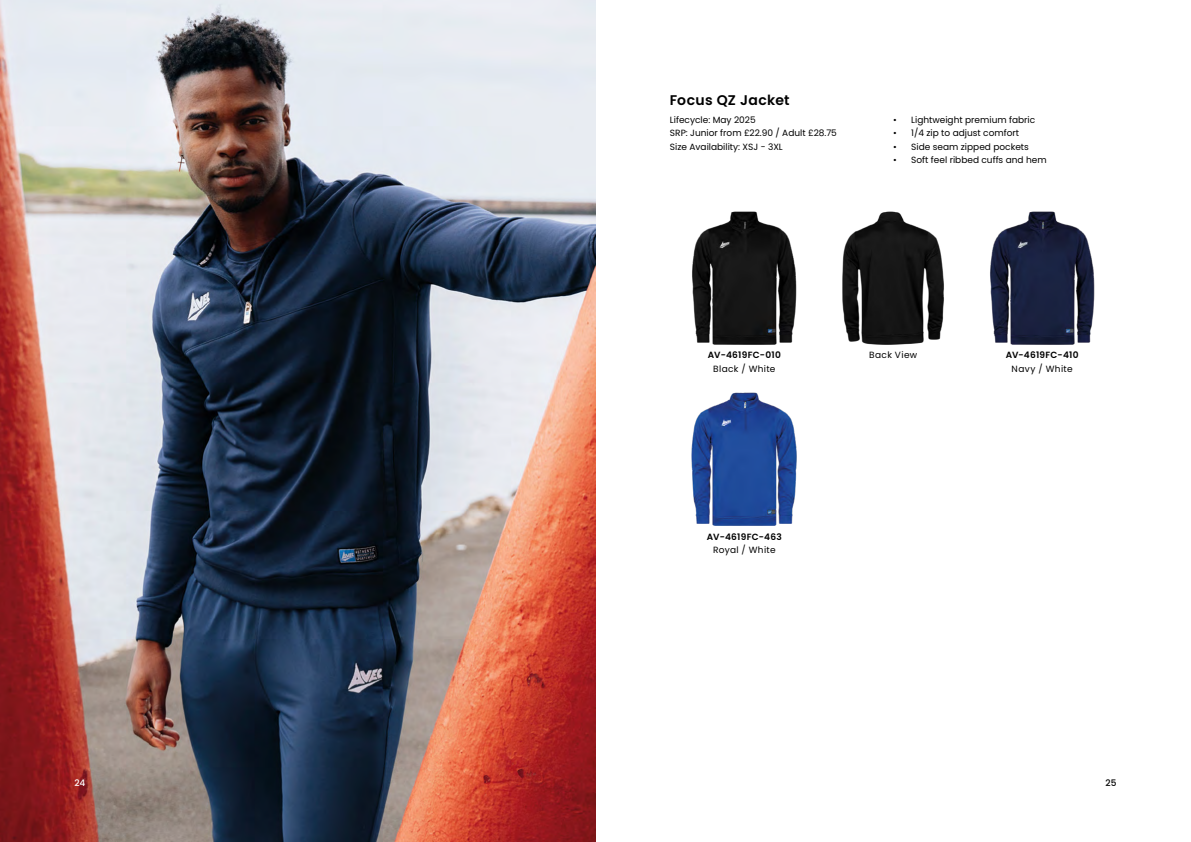
<style>
.page{position:relative;width:1191px;height:842px;background:#fff}
.page>*{position:absolute;margin:0;border:0;box-sizing:border-box;transform-origin:0 0}
.t1{font:600 14px "Poppins";letter-spacing:.02em;color:#000}
.t2{font:9px/13.5px "Poppins";color:#000}
.t3{font:600 9px "Poppins";letter-spacing:.03em;color:#000}
.t4{font:9px "Poppins";letter-spacing:.035em;color:#000}
.t5{font:9px "Poppins";letter-spacing:.03em;color:#000}
.t6{font:9px "Poppins";letter-spacing:.04em;color:#000}
.t7{font:500 9px "Poppins";color:#fff}
.t8{font:500 9px "Poppins";color:#000}
</style>
<div class="page">
<img style="left:692px;top:211px;width:403px;height:134px">
<img style="left:0;top:0;width:595px;height:842px">
<img style="left:691px;top:392px;width:106px;height:134px">
<h1 class="t1" style="left:670px;top:92px;width:121px">Focus QZ Jacket</h1>
<p class="t2" style="left:670px;top:113px;width:168px">Lifecycle: May 2025<br>SRP: Junior from £22.90 / Adult £28.75<br>Size Availability: XSJ - 3XL</p>
<p class="t2" style="left:893px;top:113px;width:144px">• Lightweight premium fabric</p>
<p class="t2" style="left:893px;top:126px;width:127px">• 1/4 zip to adjust comfort</p>
<p class="t2" style="left:893px;top:140px;width:137px">• Side seam zipped pockets</p>
<p class="t2" style="left:893px;top:153px;width:155px">• Soft feel ribbed cuffs and hem</p>
<p class="t3" style="left:708px;top:350px;width:74px">AV-4619FC-010</p>
<p class="t4" style="left:713px;top:363px;width:64px">Black / White</p>
<p class="t3" style="left:707px;top:532px;width:76px">AV-4619FC-463</p>
<p class="t5" style="left:713px;top:545px;width:64px">Royal / White</p>
<p class="t6" style="left:869px;top:350px;width:50px">Back View</p>
<p class="t3" style="left:1005px;top:350px;width:74px">AV-4619FC-410</p>
<p class="t4" style="left:1011px;top:363px;width:62px">Navy / White</p>
<p class="t7" style="left:74px;top:778px;width:13px">24</p>
<p class="t8" style="left:1105px;top:778px;width:12px">25</p>
</div>
